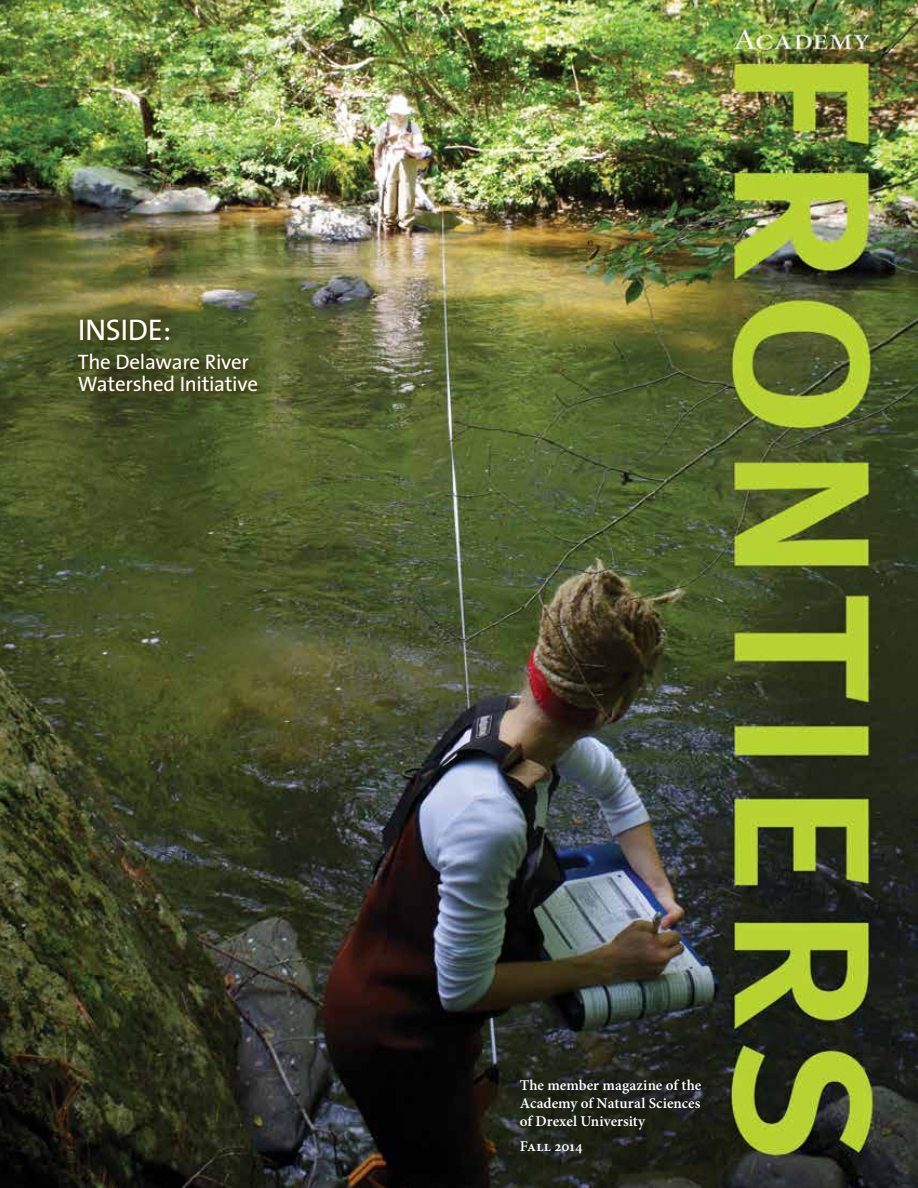
<style>
.page{position:relative;width:918px;height:1188px;background:#fff}
.page>*{position:absolute;margin:0;border:0;box-sizing:border-box;transform-origin:0 0}
.t1{font:30px "The Sans";letter-spacing:-.015em;color:#fff}
.t2{font:21px/22.5px "The Sans";letter-spacing:-.015em;color:#fff}
.t3{font:600 15px/18px "Minion Pro";color:#fff;text-align:justify}
</style>
<div class="page">
<img style="left:0;top:0;width:918px;height:1188px">
<svg style="left:73px;top:313px;width:194px;height:89px;background:#465022"></svg>
<h1 class="t1" style="left:78px;top:305px;width:95px">INSIDE:</h1>
<h2 class="t2" style="left:78px;top:350px;width:182px">The Delaware River<br>Watershed Initiative</h2>
<p class="t3" style="left:520px;top:1076px;width:183px">The member magazine of the Academy of Natural Sciences of Drexel University</p>
<p class="t3" style="left:520px;top:1137px;width:64px">Fall 2014</p>
</div>
